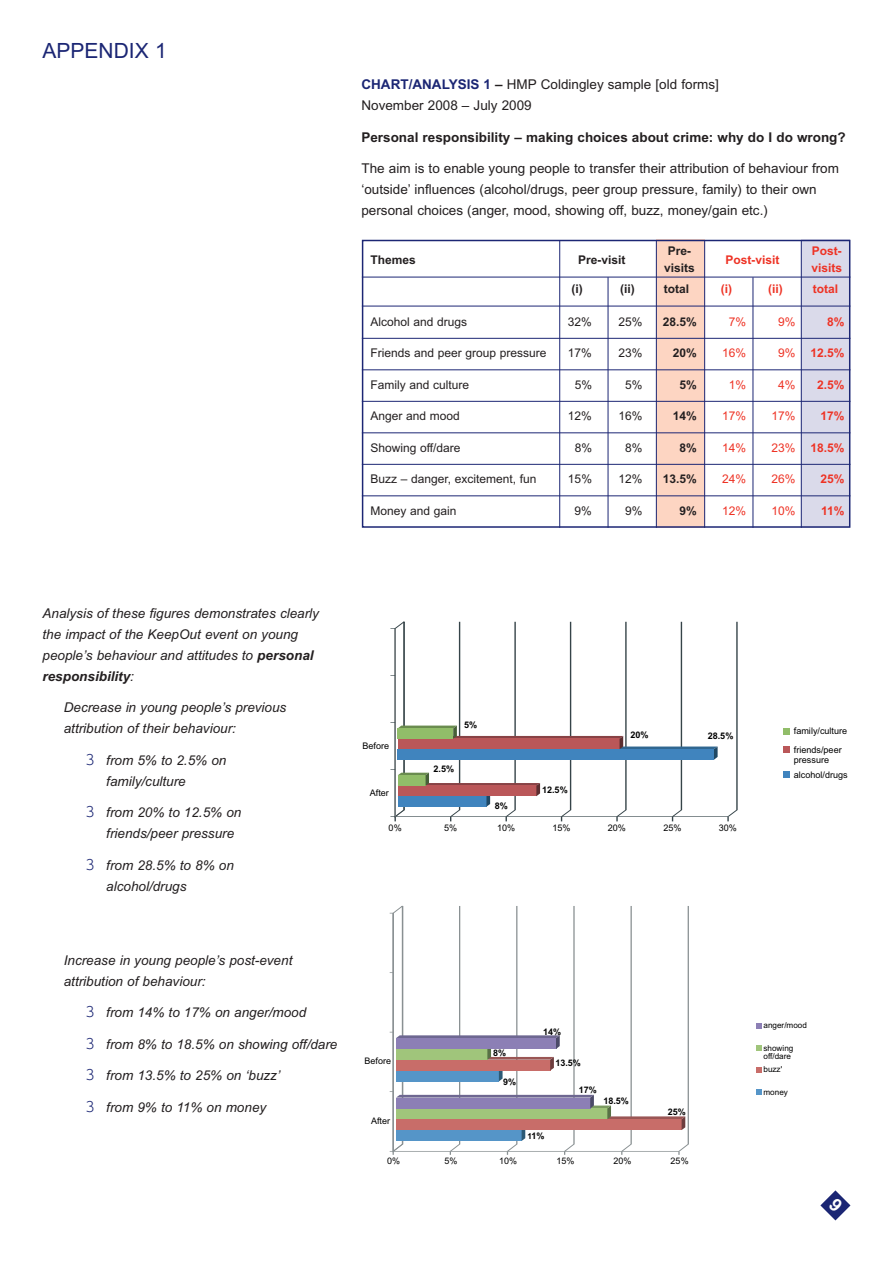
<style>
.page{position:relative;width:893px;height:1263px;background:#fff}
.page>*{position:absolute;margin:0;border:0;box-sizing:border-box;transform-origin:0 0}
.t1{font:21px "Arial";color:#1b2674}
.t2{font:italic 13.5px/21px "Arial";color:#231f20}
.t3{font:13.5px/21px "Arial";color:#231f20}
.t4{font:700 13.5px "Arial";color:#231f20}
.t5{font:12px "Arial";color:#231f20}
.t6{font:700 12px "Arial";color:#ee3224}
.t7{font:700 12px "Arial";color:#231f20}
.t8{font:12px "Arial";color:#ee3224}
.t9{font:9px/18.1px "Arial";color:#000}
.t10{font:9px "Arial";color:#000101}
.t11{font:700 9px "Arial";color:#000101}
.t12{font:700 9px "Arial";color:#000}
.t13{font:8.1px/9px "Arial";color:#000101}
.s1{font-weight:700;color:#1b2674}
.s2{font-weight:700}
.s3{font-weight:400}
.s4{font-family:"Courier";font-style:normal;font-size:18px;color:#1b2674}
.s5{font-family:"Courier";font-style:normal;font-size:18px;color:#1c2674}
.s6{font-size:8.1px}
</style>
<div class="page">
<div style="left:656px;top:240px;width:49px;height:288px;background:#fdd5c2"></div>
<div style="left:801px;top:240px;width:49px;height:288px;background:#dadaea"></div>
<hr style="left:362px;top:306px;width:488px;height:1px;background:#1c2674">
<hr style="left:362px;top:338px;width:488px;height:1px;background:#1c2674">
<hr style="left:362px;top:369px;width:488px;height:1px;background:#1c2674">
<hr style="left:362px;top:401px;width:488px;height:1px;background:#1c2674">
<hr style="left:362px;top:432px;width:488px;height:1px;background:#1c2674">
<hr style="left:362px;top:464px;width:488px;height:1px;background:#1c2674">
<hr style="left:362px;top:495px;width:488px;height:1px;background:#1c2674">
<div style="left:362px;top:240px;width:488px;height:288px;border:2px solid #1c2674"></div>
<hr style="left:559px;top:240px;width:1px;height:288px;background:#1c2674">
<hr style="left:608px;top:277px;width:1px;height:251px;background:#1c2674">
<hr style="left:656px;top:240px;width:1px;height:288px;background:#1c2674">
<hr style="left:704px;top:240px;width:1px;height:288px;background:#1c2674">
<hr style="left:753px;top:277px;width:1px;height:251px;background:#1c2674">
<hr style="left:801px;top:240px;width:1px;height:288px;background:#1c2674">
<hr style="left:395px;top:816px;width:333px;height:1px;background:#364449">
<svg style="left:726px;top:621px;width:12px;height:200px"></svg>
<svg style="left:390px;top:621px;width:328px;height:200px"></svg>
<div style="left:783px;top:728px;width:7px;height:6px;background:#91bd69"></div>
<div style="left:783px;top:746px;width:7px;height:7px;background:#ba5759"></div>
<div style="left:783px;top:771px;width:7px;height:7px;background:#4084be"></div>
<svg style="left:390px;top:905px;width:299px;height:250px"></svg>
<svg style="left:756px;top:1023px;width:6px;height:5px"></svg>
<svg style="left:756px;top:1045px;width:6px;height:5px"></svg>
<svg style="left:756px;top:1067px;width:6px;height:5px"></svg>
<svg style="left:756px;top:1089px;width:6px;height:6px"></svg>
<hr style="left:362px;top:277px;width:488px;height:1px;background:#1c2674">
<svg style="left:820px;top:1190px;width:30px;height:30px"></svg>
<h1 class="t1" style="left:43px;top:43px;width:126px">APPENDIX 1</h1>
<p class="t3" style="left:361px;top:75px;width:359px"><span class="s1">CHART/ANALYSIS 1</span> <span class="s2">–</span> HMP Coldingley sample [old forms]<br>November 2008 – July 2009</p>
<p class="t4" style="left:361px;top:132px;width:486px">Personal responsibility – making choices about crime: why do I do wrong?</p>
<p class="t3" style="left:361px;top:159px;width:479px">The aim is to enable young people to transfer their attribution of behaviour from ‘outside’ influences (alcohol/drugs, peer group pressure, family) to their own personal choices (anger, mood, showing off, buzz, money/gain etc.)</p>
<p class="t7" style="left:370px;top:256px;width:47px">Themes</p>
<p class="t7" style="left:578px;top:256px;width:49px">Pre-visit</p>
<p class="t7" style="left:668px;top:247px;width:25px">Pre-</p>
<p class="t6" style="left:812px;top:247px;width:31px">Post-</p>
<p class="t6" style="left:725px;top:256px;width:56px">Post-visit</p>
<p class="t7" style="left:664px;top:263px;width:32px">visits</p>
<p class="t6" style="left:811px;top:263px;width:32px">visits</p>
<p class="t7" style="left:572px;top:284px;width:13px">(i)</p>
<p class="t7" style="left:620px;top:284px;width:16px">(ii)</p>
<p class="t7" style="left:664px;top:284px;width:27px">total</p>
<p class="t6" style="left:721px;top:284px;width:13px">(i)</p>
<p class="t6" style="left:768px;top:284px;width:16px">(ii)</p>
<p class="t6" style="left:813px;top:284px;width:27px">total</p>
<p class="t5" style="left:370px;top:317px;width:98px">Alcohol and drugs</p>
<p class="t5" style="left:568px;top:317px;width:26px">32%</p>
<p class="t5" style="left:618px;top:317px;width:26px">25%</p>
<p class="t7" style="left:663px;top:317px;width:36px">28.5%</p>
<p class="t8" style="left:729px;top:317px;width:19px">7%</p>
<p class="t8" style="left:778px;top:317px;width:19px">9%</p>
<p class="t6" style="left:827px;top:317px;width:19px">8%</p>
<p class="t5" style="left:370px;top:349px;width:178px">Friends and peer group pressure</p>
<p class="t5" style="left:568px;top:349px;width:26px">17%</p>
<p class="t5" style="left:618px;top:349px;width:26px">23%</p>
<p class="t7" style="left:673px;top:349px;width:26px">20%</p>
<p class="t8" style="left:722px;top:349px;width:26px">16%</p>
<p class="t6" style="left:778px;top:349px;width:68px"><span class="s3">9%</span> 12.5%</p>
<p class="t5" style="left:370px;top:380px;width:100px">Family and culture</p>
<p class="t5" style="left:575px;top:380px;width:19px">5%</p>
<p class="t5" style="left:625px;top:380px;width:19px">5%</p>
<p class="t7" style="left:679px;top:380px;width:19px">5%</p>
<p class="t8" style="left:729px;top:380px;width:19px">1%</p>
<p class="t8" style="left:778px;top:380px;width:19px">4%</p>
<p class="t6" style="left:817px;top:380px;width:29px">2.5%</p>
<p class="t5" style="left:370px;top:412px;width:91px">Anger and mood</p>
<p class="t5" style="left:568px;top:412px;width:26px">12%</p>
<p class="t5" style="left:618px;top:412px;width:26px">16%</p>
<p class="t7" style="left:673px;top:412px;width:26px">14%</p>
<p class="t8" style="left:722px;top:412px;width:26px">17%</p>
<p class="t8" style="left:771px;top:412px;width:26px">17%</p>
<p class="t6" style="left:820px;top:412px;width:26px">17%</p>
<p class="t5" style="left:370px;top:443px;width:92px">Showing off/dare</p>
<p class="t5" style="left:575px;top:443px;width:19px">8%</p>
<p class="t5" style="left:625px;top:443px;width:19px">8%</p>
<p class="t7" style="left:679px;top:443px;width:19px">8%</p>
<p class="t8" style="left:722px;top:443px;width:26px">14%</p>
<p class="t6" style="left:771px;top:443px;width:74px"><span class="s3">23%</span> 18.5%</p>
<p class="t5" style="left:370px;top:475px;width:168px">Buzz – danger, excitement, fun</p>
<p class="t5" style="left:568px;top:475px;width:26px">15%</p>
<p class="t5" style="left:618px;top:475px;width:26px">12%</p>
<p class="t7" style="left:663px;top:475px;width:36px">13.5%</p>
<p class="t8" style="left:722px;top:475px;width:26px">24%</p>
<p class="t8" style="left:771px;top:475px;width:26px">26%</p>
<p class="t6" style="left:820px;top:475px;width:26px">25%</p>
<p class="t5" style="left:370px;top:506px;width:88px">Money and gain</p>
<p class="t5" style="left:575px;top:506px;width:19px">9%</p>
<p class="t5" style="left:625px;top:506px;width:19px">9%</p>
<p class="t7" style="left:679px;top:506px;width:19px">9%</p>
<p class="t8" style="left:722px;top:506px;width:26px">12%</p>
<p class="t8" style="left:771px;top:506px;width:26px">10%</p>
<p class="t6" style="left:821px;top:506px;width:25px">11%</p>
<p class="t2" style="left:43px;top:604px;width:278px">Analysis of these figures demonstrates clearly the impact of the KeepOut event on young people’s behaviour and attitudes to <span class="s2">personal responsibility</span>:</p>
<p class="t2" style="left:64px;top:698px;width:224px">Decrease in young people’s previous attribution of their behaviour:</p>
<p class="t2" style="left:106px;top:751px;width:122px;text-indent:-21px"><span class="s4">3</span> from 5% to 2.5% on family/culture</p>
<p class="t2" style="left:106px;top:803px;width:137px;text-indent:-21px"><span class="s4">3</span> from 20% to 12.5% on friends/peer pressure</p>
<p class="t2" style="left:106px;top:856px;width:129px;text-indent:-21px"><span class="s4">3</span> from 28.5% to 8% on alcohol/drugs</p>
<p class="t2" style="left:64px;top:951px;width:230px">Increase in young people’s post-event attribution of behaviour:</p>
<p class="t2" style="left:85px;top:1003px;width:223px"><span class="s4">3</span> from 14% to 17% on anger/mood</p>
<p class="t2" style="left:85px;top:1035px;width:254px"><span class="s5">3</span> from 8% to 18.5% on showing off/dare</p>
<p class="t2" style="left:85px;top:1066px;width:196px"><span class="s4">3</span> from 13.5% to 25% on ‘buzz’</p>
<p class="t2" style="left:85px;top:1098px;width:183px"><span class="s4">3</span> from 9% to 11% on money</p>
<p class="t9" style="left:362px;top:737px;width:28px">Before</p>
<p class="t9" style="left:370px;top:784px;width:21px">After</p>
<p class="t12" style="left:464px;top:719px;width:15px">5%</p>
<p class="t12" style="left:434px;top:763px;width:22px">2.5%</p>
<p class="t12" style="left:495px;top:801px;width:15px">8%</p>
<p class="t12" style="left:542px;top:785px;width:27px">12.5%</p>
<p class="t12" style="left:630px;top:730px;width:20px">20%</p>
<p class="t12" style="left:708px;top:731px;width:27px">28.5%</p>
<p class="t9" style="left:389px;top:820px;width:15px">0%</p>
<p class="t9" style="left:444px;top:820px;width:15px">5%</p>
<p class="t9" style="left:497px;top:820px;width:20px">10%</p>
<p class="t9" style="left:552px;top:820px;width:20px">15%</p>
<p class="t9" style="left:608px;top:820px;width:20px">20%</p>
<p class="t9" style="left:663px;top:820px;width:20px">25%</p>
<p class="t9" style="left:719px;top:820px;width:20px">30%</p>
<p class="t10" style="left:365px;top:1058px;width:28px">Before</p>
<p class="t10" style="left:371px;top:1117px;width:21px">After</p>
<p class="t11" style="left:493px;top:1048px;width:15px">8%</p>
<p class="t11" style="left:503px;top:1077px;width:15px">9%</p>
<p class="t11" style="left:543px;top:1026px;width:20px">14%</p>
<p class="t11" style="left:555px;top:1057px;width:27px">13.5%</p>
<p class="t11" style="left:579px;top:1085px;width:20px">17%</p>
<p class="t11" style="left:528px;top:1131px;width:19px"><span class="s6">1</span>1%</p>
<p class="t11" style="left:603px;top:1095px;width:27px">18.5%</p>
<p class="t11" style="left:668px;top:1106px;width:20px">25%</p>
<p class="t10" style="left:387px;top:1157px;width:15px">0%</p>
<p class="t10" style="left:444px;top:1157px;width:15px">5%</p>
<p class="t10" style="left:499px;top:1157px;width:20px">10%</p>
<p class="t10" style="left:556px;top:1157px;width:20px">15%</p>
<p class="t10" style="left:613px;top:1157px;width:20px">20%</p>
<p class="t10" style="left:671px;top:1157px;width:20px">25%</p>
<p class="t9" style="left:794px;top:723px;width:55px">family/culture friends/peer</p>
<p class="t9" style="left:794px;top:752px;width:55px;line-height:15.5px">pressure alcohol/drugs</p>
<p class="t13" style="left:763px;top:1022px;width:45px">anger/mood</p>
<p class="t13" style="left:763px;top:1044px;width:31px">showing off/dare</p>
<p class="t13" style="left:763px;top:1066px;width:20px">buzz'</p>
<p class="t13" style="left:763px;top:1088px;width:26px">money</p>
</div>
